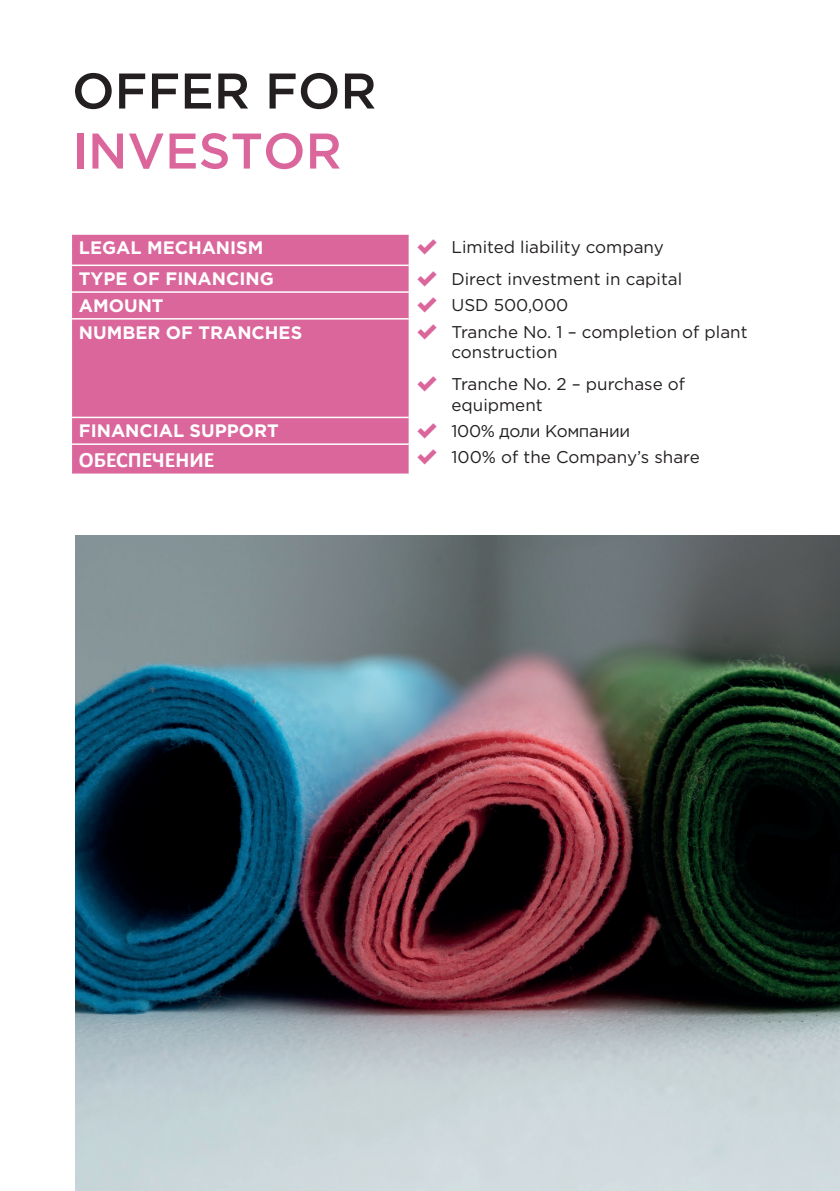
<style>
.page{position:relative;width:840px;height:1191px;background:#fff}
.page>*{position:absolute;margin:0;border:0;box-sizing:border-box;transform-origin:0 0}
.t1{font:500 50px "Gotham Pro";color:#231f20}
.t2{font:500 50px "Gotham Pro";color:#da669c}
.t3{font:700 22px "Calibri";color:#fff}
.t4{font:700 18px "Gotham Pro";color:#fff}
.t5{font:17px/20.4px "Gotham Pro";color:#231f20}
.t6{font:17px "Gotham Pro";letter-spacing:-.02em;color:#231f20}
</style>
<div class="page">
<div style="left:72px;top:235px;width:336px;height:238px;background:#da669c"></div>
<hr style="left:72px;top:264px;width:336px;height:2px;background:#fff">
<hr style="left:72px;top:291px;width:336px;height:2px;background:#fff">
<hr style="left:72px;top:318px;width:336px;height:1px;background:#fff">
<hr style="left:72px;top:417px;width:336px;height:1px;background:#fff">
<hr style="left:72px;top:443px;width:336px;height:2px;background:#fff">
<img style="left:76px;top:535px;width:763px;height:656px">
<h1 class="t1" style="left:72px;top:62px;width:306px">OFFER FOR</h1>
<h1 class="t2" style="left:72px;top:122px;width:271px">INVESTOR</h1>
<p class="t4" style="left:79px;top:237px;width:186px">LEGAL MECHANISM</p>
<p class="t5" style="left:451px;top:237px;width:214px">Limited liability company</p>
<p class="t4" style="left:79px;top:268px;width:196px">TYPE OF FINANCING</p>
<p class="t5" style="left:451px;top:268px;width:232px">Direct investment in capital</p>
<p class="t4" style="left:79px;top:295px;width:86px">AMOUNT</p>
<p class="t5" style="left:451px;top:295px;width:118px">USD 500,000</p>
<p class="t4" style="left:79px;top:322px;width:225px">NUMBER OF TRANCHES</p>
<p class="t5" style="left:451px;top:322px;width:297px">Tranche No. 1 – completion of plant construction</p>
<p class="t5" style="left:451px;top:374px;width:235px">Tranche No. 2 – purchase of equipment</p>
<p class="t4" style="left:79px;top:420px;width:201px">FINANCIAL SUPPORT</p>
<p class="t6" style="left:451px;top:421px;width:180px">100% доли Компании</p>
<p class="t3" style="left:79px;top:444px;width:137px">ОБЕСПЕЧЕНИЕ</p>
<p class="t5" style="left:451px;top:447px;width:250px">100% of the Company’s share</p>
</div>
